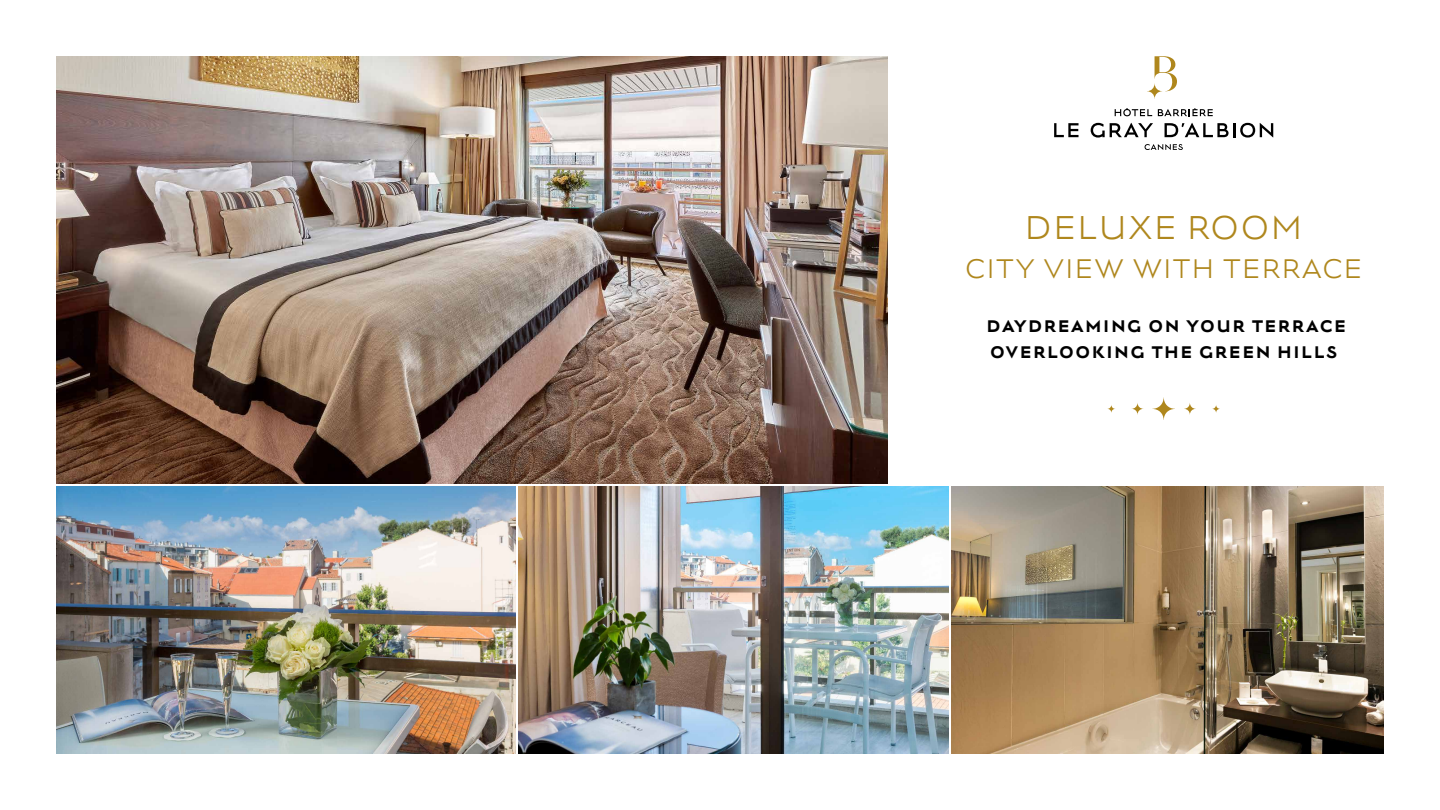
<style>
.page{position:relative;width:1440px;height:810px;background:#fff}
.page>*{position:absolute;margin:0;border:0;box-sizing:border-box;transform-origin:0 0}
.t1{font:36.75px "Lucien";letter-spacing:.03em;color:#af871d}
.t2{font:30px "Lucien";letter-spacing:.03em;color:#af871d}
.t3{font:700 18.75px/26.2px "Lucien";letter-spacing:.08em;color:#000}
</style>
<div class="page">
<img style="left:952px;top:487px;width:432px;height:267px">
<svg style="left:1147px;top:84px;width:15px;height:15px"></svg>
<svg style="left:1155px;top:56px;width:22px;height:35px"></svg>
<svg style="left:1145px;top:144px;width:38px;height:6px"></svg>
<svg style="left:1115px;top:108px;width:37px;height:8px"></svg>
<svg style="left:1158px;top:108px;width:55px;height:8px"></svg>
<svg style="left:1054px;top:123px;width:25px;height:14px"></svg>
<svg style="left:1091px;top:123px;width:62px;height:15px"></svg>
<svg style="left:1165px;top:123px;width:108px;height:15px"></svg>
<svg style="left:1152px;top:398px;width:23px;height:22px"></svg>
<svg style="left:1132px;top:403px;width:11px;height:12px"></svg>
<svg style="left:1184px;top:403px;width:12px;height:12px"></svg>
<svg style="left:1107px;top:405px;width:8px;height:8px"></svg>
<svg style="left:1212px;top:405px;width:8px;height:8px"></svg>
<img style="left:56px;top:56px;width:831px;height:428px">
<img style="left:519px;top:487px;width:430px;height:267px">
<img style="left:56px;top:487px;width:460px;height:267px">
<h1 class="t1" style="left:1025px;top:211px;width:280px">DELUXE ROOM</h1>
<h2 class="t2" style="left:965px;top:255px;width:399px">CITY VIEW WITH TERRACE</h2>
<p class="t3" style="left:987px;top:314px;width:361px">DAYDREAMING ON YOUR TERRACE<br>OVERLOOKING THE GREEN HILLS</p>
</div>
